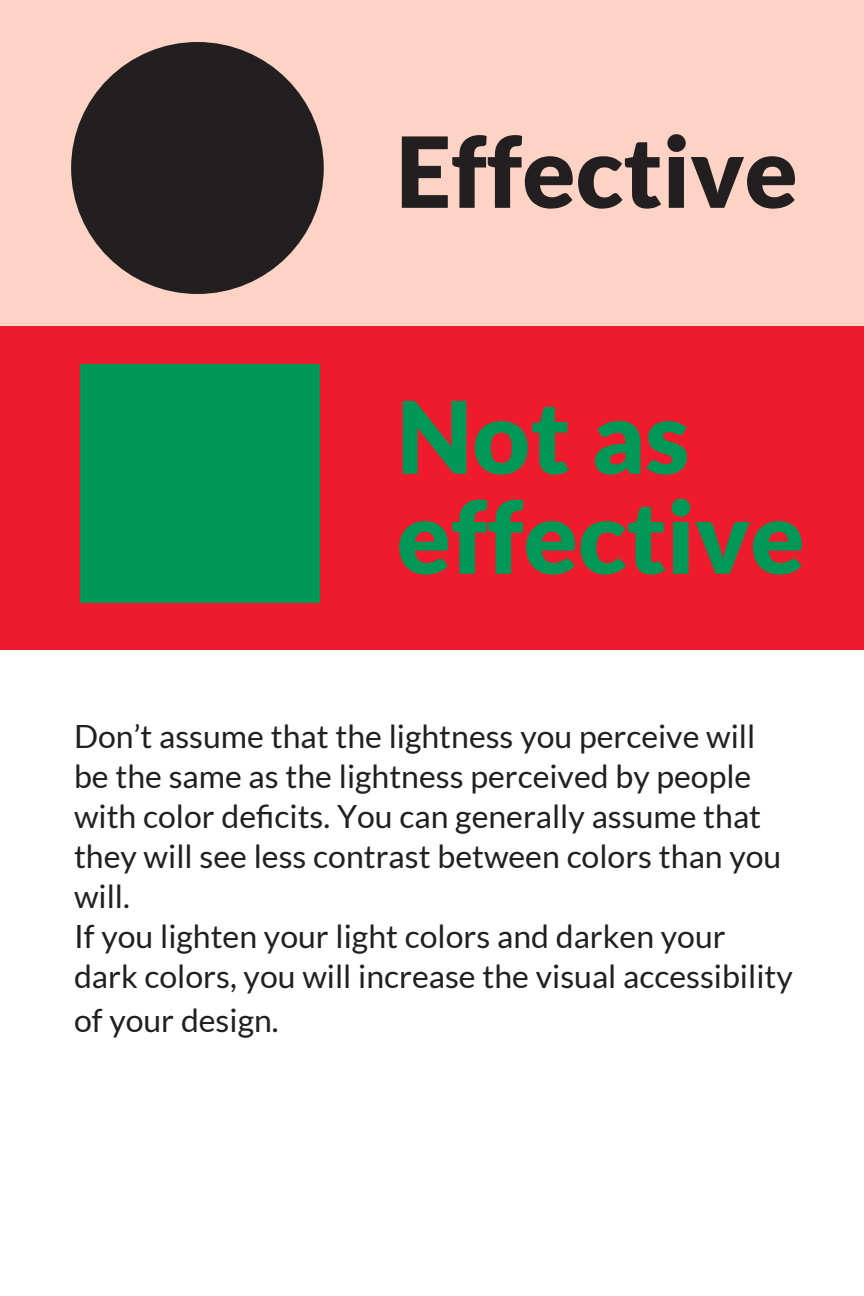
<style>
.page{position:relative;width:864px;height:1296px;background:#fff}
.page>*{position:absolute;margin:0;border:0;box-sizing:border-box;transform-origin:0 0}
.t1{font:900 100px/100px "Lato";color:#009856}
.t2{font:900 98px "Lato";color:#231f20}
.t3{font:32px/40px "Lato";color:#231f20}
</style>
<div class="page">
<div style="left:0;top:326px;width:864px;height:324px;background:#ee1b2d"></div>
<div style="left:80px;top:365px;width:239px;height:238px;background:#009856"></div>
<div style="left:0;top:0;width:864px;height:326px;background:#fcd3c4"></div>
<div style="left:71px;top:42px;width:253px;height:252px;background:#231f20;border-radius:50%"></div>
<h2 class="t2" style="left:396px;top:115px;width:403px">Effective</h2>
<h1 class="t1" style="left:397px;top:385px;width:410px">Not as effective</h1>
<p class="t3" style="left:74px;top:716px;width:720px">Don’t assume that the lightness you perceive will be the same as the lightness perceived by people with color deficits. You can generally assume that they will see less contrast between colors than you will.<br>If you lighten your light colors and darken your dark colors, you will increase the visual accessibility</p>
<p class="t3" style="left:74px;top:1000px;width:206px">of your design.</p>
</div>
